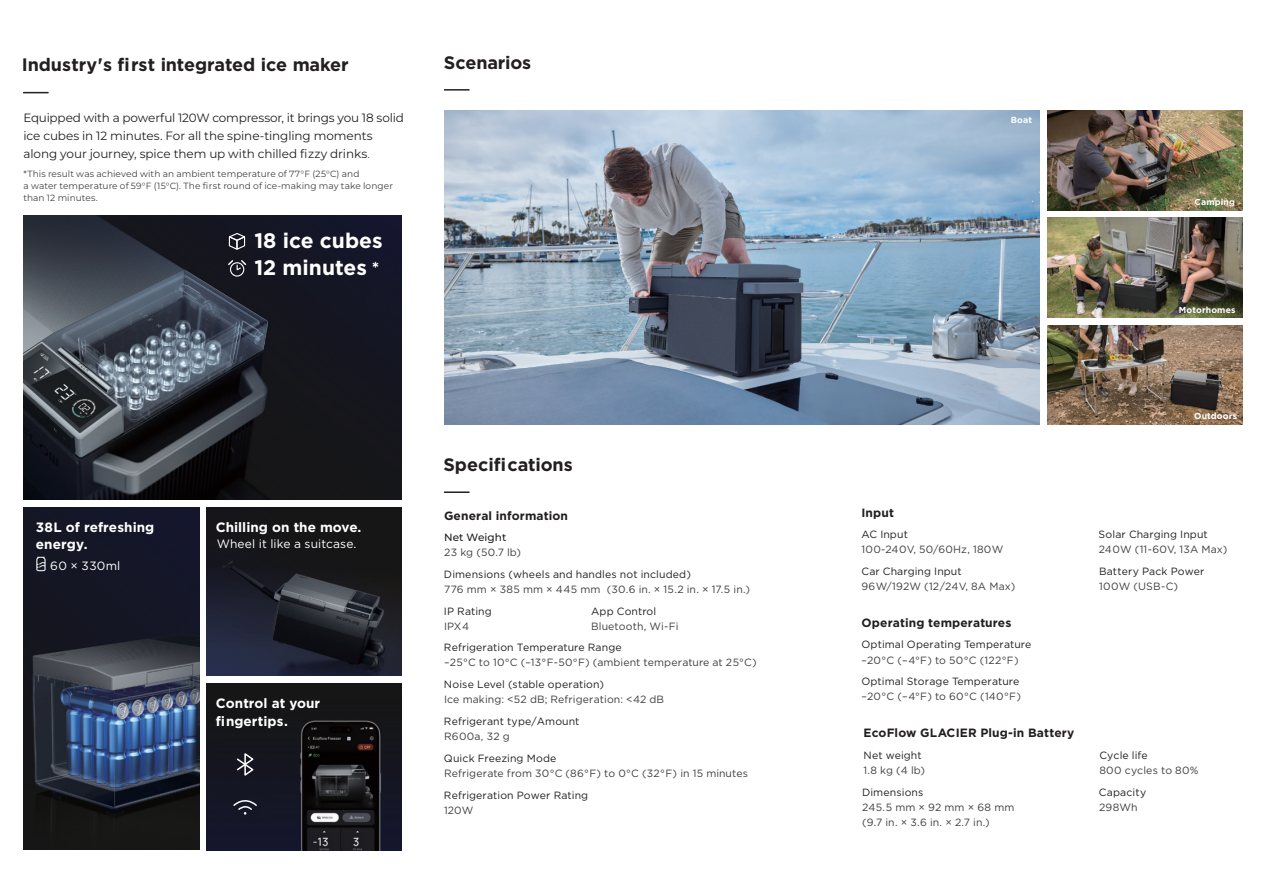
<style>
.page{position:relative;width:1263px;height:894px;background:#fff}
.page>*{position:absolute;margin:0;border:0;box-sizing:border-box;transform-origin:0 0}
.t1{font:700 21px "Gotham";color:#fff}
.t2{font:700 18px "Gotham";letter-spacing:-.005em;color:#231f20}
.t3{font:600 15px "Montserrat";color:#fff}
.t4{font:700 13.5px/16.5px "Gotham";letter-spacing:.005em;color:#fff}
.t5{font:12px/18px "Montserrat";letter-spacing:-.01em;color:#231f20}
.t6{font:700 12px "Gotham";letter-spacing:.01em;color:#231f20}
.t7{font:12px "Gotham";letter-spacing:.005em;color:#fff}
.t8{font:10.5px/15px "Gotham";letter-spacing:.01em;color:#403f41}
.t9{font:10.5px "Gotham";letter-spacing:.01em;color:#231f20}
.t10{font:500 10.5px "Montserrat";letter-spacing:.005em;color:#231f20}
.t11{font:9px/12px "Montserrat";letter-spacing:.01em;color:#403f41}
.t12{font:700 8.7px "Gotham";letter-spacing:.015em;color:#fff}
.s1{font-weight:300}
</style>
<div class="page">
<img style="left:444px;top:111px;width:596px;height:313px">
<img style="left:1047px;top:325px;width:195px;height:99px">
<img style="left:1047px;top:218px;width:195px;height:99px">
<img style="left:1047px;top:111px;width:195px;height:99px">
<hr style="left:444px;top:89px;width:26px;height:2px;background:#231f20">
<hr style="left:444px;top:491px;width:26px;height:2px;background:#231f20">
<img style="left:23px;top:507px;width:176px;height:342px">
<img style="left:207px;top:507px;width:194px;height:168px">
<img style="left:207px;top:683px;width:194px;height:167px">
<img style="left:23px;top:215px;width:379px;height:284px">
<img style="left:32px;top:554px;width:18px;height:19px">
<svg style="left:235px;top:751px;width:20px;height:26px"></svg>
<svg style="left:233px;top:795px;width:25px;height:19px"></svg>
<div style="left:230px;top:262px;width:14px;height:14px;border:1px solid #fff;border-radius:50%"></div>
<svg style="left:227px;top:259px;width:21px;height:12px"></svg>
<svg style="left:23px;top:92px;width:26px;height:1px"></svg>
<svg style="left:227px;top:232px;width:20px;height:19px"></svg>
<h2 class="t2" style="left:22px;top:57px;width:328px">Industry's first integrated ice maker</h2>
<p class="t5" style="left:23px;top:109px;width:382px">Equipped with a powerful 120W compressor, it brings you 18 solid ice cubes in 12 minutes. For all the spine-tingling moments along your journey, spice them up with chilled fizzy drinks<span class="s1">.</span></p>
<p class="t11" style="left:23px;top:168px;width:371px">*This result was achieved with an ambient temperature of 77°F (25°C) and<br>a water temperature of 59°F (15°C). The first round of ice-making may take longer than 12 minutes.</p>
<h1 class="t1" style="left:254px;top:231px;width:130px">18 ice cubes</h1>
<h1 class="t1" style="left:254px;top:258px;width:114px">12 minutes</h1>
<h3 class="t3" style="left:372px;top:258px;width:8px">*</h3>
<h2 class="t2" style="left:444px;top:54px;width:89px">Scenarios</h2>
<p class="t4" style="left:36px;top:519px;width:120px">38L of refreshing energy.</p>
<p class="t7" style="left:50px;top:560px;width:72px">60 × 330ml</p>
<p class="t4" style="left:216px;top:519px;width:147px">Chilling on the move.</p>
<p class="t7" style="left:217px;top:538px;width:141px">Wheel it like a suitcase.</p>
<p class="t4" style="left:216px;top:694px;width:106px;line-height:18px">Control at your fingertips.</p>
<h2 class="t2" style="left:443px;top:456px;width:131px">Specifications</h2>
<p class="t6" style="left:444px;top:510px;width:125px">General information</p>
<p class="t8" style="left:444px;top:545px;width:78px">23 kg (50.7 lb)</p>
<p class="t9" style="left:444px;top:569px;width:248px">Dimensions (wheels and handles not included)</p>
<p class="t8" style="left:444px;top:582px;width:308px">776 mm × 385 mm × 445 mm (30.6 in. × 15.2 in. × 17.5 in.)</p>
<p class="t9" style="left:444px;top:606px;width:49px">IP Rating</p>
<p class="t8" style="left:444px;top:619px;width:26px">IPX4</p>
<p class="t9" style="left:444px;top:643px;width:179px">Refrigeration Temperature Range</p>
<p class="t8" style="left:444px;top:655px;width:314px">–25°C to 10°C (–13°F-50°F) (ambient temperature at 25°C)</p>
<p class="t9" style="left:444px;top:679px;width:162px">Noise Level (stable operation)</p>
<p class="t8" style="left:444px;top:692px;width:222px">Ice making: &lt;52 dB; Refrigeration: &lt;42 dB</p>
<p class="t9" style="left:444px;top:716px;width:137px">Refrigerant type/Amount</p>
<p class="t8" style="left:444px;top:729px;width:67px">R600a, 32 g</p>
<p class="t9" style="left:444px;top:753px;width:114px">Quick Freezing Mode</p>
<p class="t8" style="left:444px;top:766px;width:305px">Refrigerate from 30°C (86°F) to 0°C (32°F) in 15 minutes</p>
<p class="t9" style="left:444px;top:790px;width:146px">Refrigeration Power Rating</p>
<p class="t8" style="left:444px;top:803px;width:31px">120W</p>
<p class="t10" style="left:444px;top:531px;width:64px">Net Weight</p>
<p class="t9" style="left:591px;top:606px;width:67px">App Control</p>
<p class="t8" style="left:591px;top:619px;width:89px">Bluetooth, Wi-Fi</p>
<p class="t12" style="left:1011px;top:116px;width:23px">Boat</p>
<p class="t12" style="left:1194px;top:198px;width:42px">Camping</p>
<p class="t12" style="left:1179px;top:306px;width:58px">Motorhomes</p>
<p class="t12" style="left:1194px;top:412px;width:45px">Outdoors</p>
<p class="t6" style="left:861px;top:507px;width:34px">Input</p>
<p class="t8" style="left:861px;top:542px;width:143px">100-240V, 50/60Hz, 180W</p>
<p class="t9" style="left:861px;top:529px;width:48px">AC Input</p>
<p class="t9" style="left:861px;top:566px;width:102px">Car Charging Input</p>
<p class="t8" style="left:861px;top:579px;width:155px">96W/192W (12/24V, 8A Max)</p>
<p class="t6" style="left:861px;top:617px;width:151px">Operating temperatures</p>
<p class="t8" style="left:861px;top:653px;width:159px">–20°C (–4°F) to 50°C (122°F)</p>
<p class="t9" style="left:861px;top:677px;width:159px">Optimal Storage Temperature</p>
<p class="t8" style="left:861px;top:689px;width:161px">–20°C (–4°F) to 60°C (140°F)</p>
<p class="t9" style="left:861px;top:640px;width:171px">Optimal Operating Temperature</p>
<p class="t6" style="left:863px;top:727px;width:212px">EcoFlow GLACIER Plug-in Battery</p>
<p class="t8" style="left:863px;top:763px;width:63px">1.8 kg (4 lb)</p>
<p class="t9" style="left:863px;top:750px;width:60px">Net weight</p>
<p class="t9" style="left:862px;top:787px;width:63px">Dimensions</p>
<p class="t8" style="left:862px;top:800px;width:154px">245.5 mm × 92 mm × 68 mm (9.7 in. × 3.6 in. × 2.7 in.)</p>
<p class="t9" style="left:1099px;top:529px;width:111px">Solar Charging Input</p>
<p class="t8" style="left:1099px;top:542px;width:130px">240W (11-60V, 13A Max)</p>
<p class="t9" style="left:1099px;top:566px;width:107px">Battery Pack Power</p>
<p class="t8" style="left:1099px;top:579px;width:80px">100W (USB-C)</p>
<p class="t9" style="left:1099px;top:750px;width:50px">Cycle life</p>
<p class="t8" style="left:1099px;top:763px;width:101px">800 cycles to 80%</p>
<p class="t9" style="left:1099px;top:787px;width:49px">Capacity</p>
<p class="t8" style="left:1099px;top:800px;width:40px">298Wh</p>
</div>
